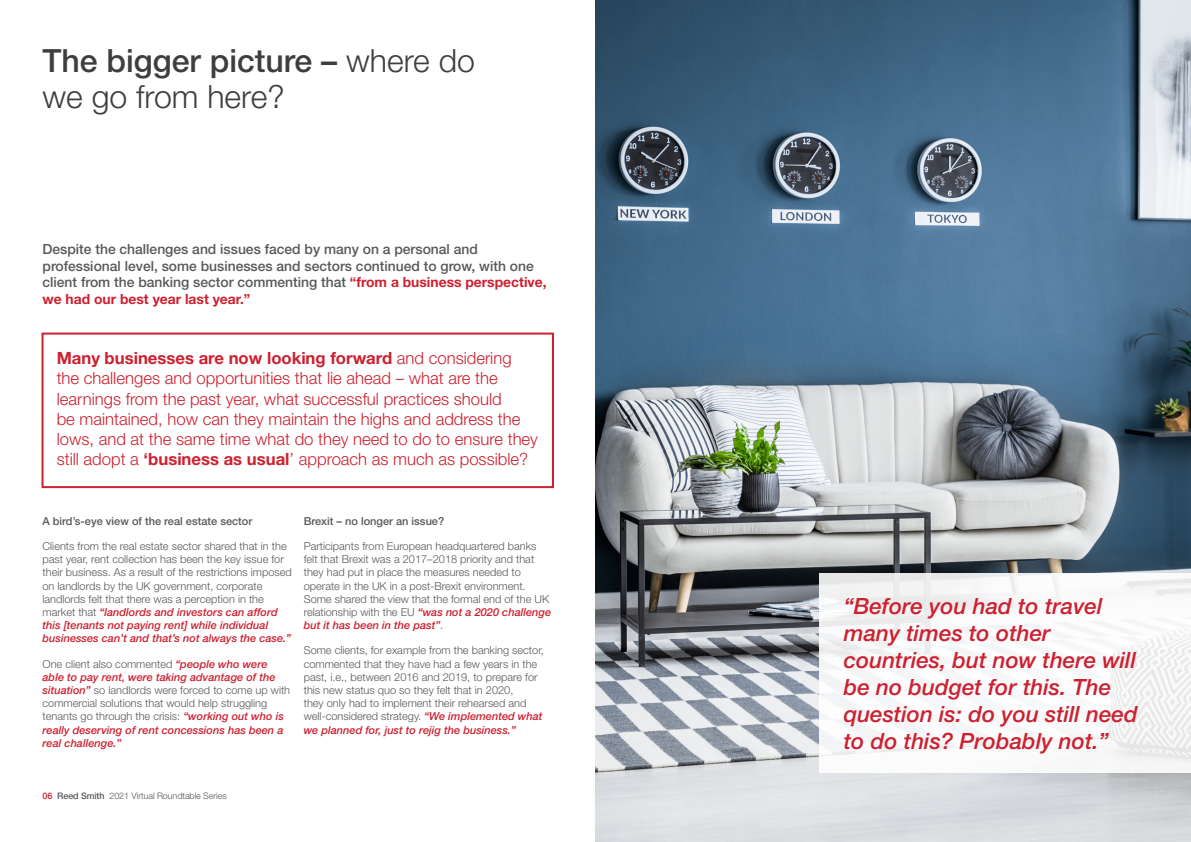
<style>
.page{position:relative;width:1191px;height:842px;background:#fff}
.page>*{position:absolute;margin:0;border:0;box-sizing:border-box;transform-origin:0 0}
.Section_Heading{font:300 32px/36px "Helvetica Neue LT Std";color:#3e3e3f}
.Body{font:italic 500 22.4px/26.9px "Helvetica Neue LT Std";color:#cd2030}
.Introduction{font:300 16.9px/20.2px "Helvetica Neue LT Std";color:#cd2030}
.Introduction-2{font:500 14px/16.8px "Helvetica Neue LT Std";color:#57585a}
.RS_Body_Text{font:300 11px/13.2px "Helvetica Neue LT Std";color:#57585a}
.RS_Body_Text-2{font:italic 500 11px/13.2px "Helvetica Neue LT Std";color:#cd2030}
.RS_Body_Text-3{font:500 11px "Helvetica Neue LT Std";color:#57585a}
.t1{font:300 9px "Helvetica Neue LT Std";letter-spacing:-.01em;color:#57585a}
.s1{font-weight:500}
.s2{font-weight:700;color:#cd2030}
.s3{font-weight:700}
.s4{font-weight:500;font-style:italic;color:#cd2030}
.s5{font-weight:300;font-style:normal;color:#57585a}
.s6{font-weight:500;color:#cd2030}
</style>
<div class="page">
<img style="left:595px;top:0;width:596px;height:842px">
<svg style="left:819px;top:573px;width:372px;height:199px"></svg>
<div style="left:42px;top:333px;width:512px;height:155px;border:2px solid #cd2030"></div>
<p class="Section_Heading" style="left:43px;top:42px;width:434px"><span class="s1">The bigger picture –</span> where do we go from here?</p>
<p class="Introduction-2" style="left:43px;top:240px;width:505px">Despite the challenges and issues faced by many on a personal and professional level, some businesses and sectors continued to grow, with one client from the banking sector commenting that <span class="s2">“from a business perspective, we had our best year last year.”</span></p>
<p class="Introduction" style="left:57px;top:348px;width:483px"><span class="s3">Many businesses are now looking forward</span> and considering the challenges and opportunities that lie ahead – what are the learnings from the past year, what successful practices should<br>be maintained, how can they maintain the highs and address the lows, and at the same time what do they need to do to ensure they still adopt a <span class="s3">‘business as usual</span>’ approach as much as possible?</p>
<p class="RS_Body_Text-3" style="left:43px;top:514px;width:211px">A bird’s-eye view of the real estate sector</p>
<p class="RS_Body_Text" style="left:43px;top:539px;width:251px">Clients from the real estate sector shared that in the past year, rent collection has been the key issue for their business. As a result of the restrictions imposed on landlords by the UK government, corporate landlords felt that there was a perception in the market that <span class="s4">“landlords and investors can afford this [tenants not paying rent] while individual businesses can’t and that’s not always the case.”</span></p>
<p class="RS_Body_Text-2" style="left:43px;top:657px;width:249px"><span class="s5">One client also commented</span> “people who were able to pay rent, were taking advantage of the situation” <span class="s5">so landlords were forced to come up with commercial solutions that would help struggling tenants go through the crisis:</span> “working out who is really deserving of rent concessions has been a real challenge.”</p>
<p class="RS_Body_Text-3" style="left:304px;top:514px;width:142px">Brexit – no longer an issue?</p>
<p class="RS_Body_Text" style="left:304px;top:539px;width:249px">Participants from European headquartered banks felt that Brexit was a 2017–2018 priority and that they had put in place the measures needed to operate in the UK in a post-Brexit environment.<br>Some shared the view that the formal end of the UK relationship with the EU <span class="s4">“was not a 2020 challenge but it has been in the past”</span>.</p>
<p class="RS_Body_Text" style="left:304px;top:644px;width:242px">Some clients, for example from the banking sector, commented that they have had a few years in the past, i.e., between 2016 and 2019, to prepare for this new status quo so they felt that in 2020,<br>they only had to implement their rehearsed and well-considered strategy. <span class="s4">“We implemented what we planned for, just to rejig the business.”</span></p>
<p class="t1" style="left:43px;top:791px;width:186px"><span class="s6">06</span> <span class="s1">Reed Smith</span> 2021 Virtual Roundtable Series</p>
<p class="Body" style="left:843px;top:592px;width:295px">“Before you had to travel many times to other countries, but now there will be no budget for this. The question is: do you still need to do this? Probably not.”</p>
</div>
